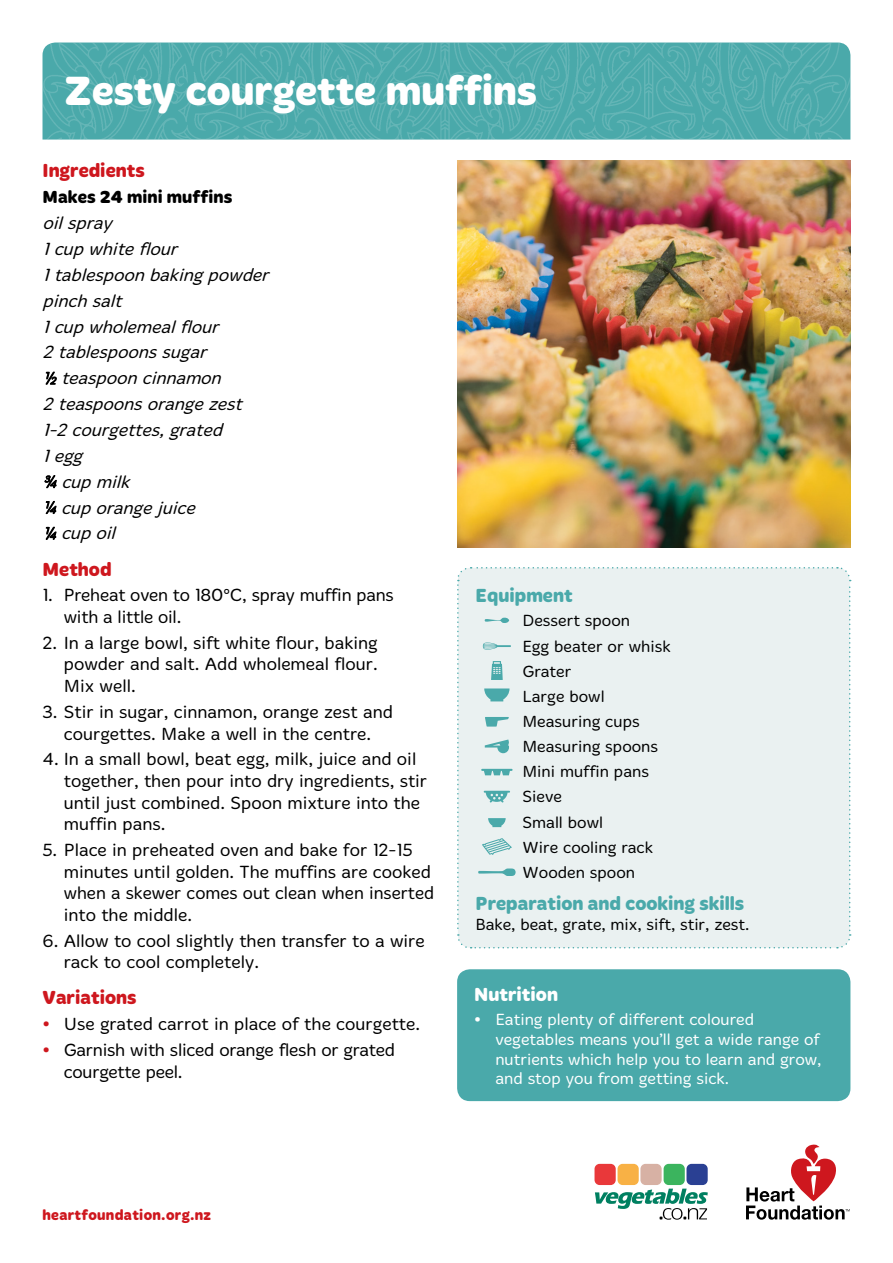
<style>
.page{position:relative;width:893px;height:1263px;background:#fff}
.page>*{position:absolute;margin:0;border:0;box-sizing:border-box;transform-origin:0 0}
.t1{font:700 42px "Merge";color:#fff}
.t2{font:700 19.5px "Merge";color:#4aa9aa}
.t3{font:700 19.5px "Merge";color:#ce171e}
.t4{font:700 19.5px "Merge";color:#fff}
.t5{font:300 18px/21.6px "Merge";color:#000}
.t6{font:italic 300 18px/25.8px "Merge";color:#000}
.t7{font:700 18px "Merge";letter-spacing:.005em;color:#000}
.t8{font:300 16.5px/25.2px "Merge";color:#000}
.t9{font:300 16.5px/19.8px "Merge";color:#fff}
.t10{font:700 15px "Merge";letter-spacing:.02em;color:#ce171e}
.s1{font-weight:400}
.s2{font-size:30px}
.s3{font-weight:700;color:#ce171e}
.s4{font-weight:700}
</style>
<div class="page">
<svg style="left:746px;top:1144px;width:104px;height:76px"></svg>
<div style="left:686px;top:1164px;width:22px;height:21px;background:#2a4093;border-radius:5px"></div>
<div style="left:664px;top:1164px;width:21px;height:21px;background:#3bb45e;border-radius:5px"></div>
<div style="left:640px;top:1164px;width:22px;height:21px;background:#d7b1a4;border-radius:5px"></div>
<div style="left:617px;top:1164px;width:22px;height:21px;background:#f8b145;border-radius:5px"></div>
<div style="left:594px;top:1164px;width:22px;height:21px;background:#e9383a;border-radius:5px"></div>
<svg style="left:595px;top:1188px;width:113px;height:32px"></svg>
<img style="left:457px;top:161px;width:393px;height:386px">
<img style="left:43px;top:43px;width:807px;height:97px">
<svg style="left:46px;top:372px;width:11px;height:13px"></svg>
<svg style="left:45px;top:475px;width:12px;height:13px"></svg>
<svg style="left:46px;top:501px;width:10px;height:13px"></svg>
<svg style="left:46px;top:527px;width:10px;height:13px"></svg>
<div style="left:457px;top:969px;width:393px;height:132px;background:#4aa9aa;border-radius:13px"></div>
<div style="left:457px;top:567px;width:394px;height:382px;background:#eaf1f1"></div>
<h1 class="t1" style="left:64px;top:67px;width:475px">Zesty courgette muffins</h1>
<p class="t3" style="left:43px;top:159px;width:104px">Ingredients</p>
<p class="t7" style="left:43px;top:186px;width:191px">Makes 24 mini muffins</p>
<p class="t6" style="left:43px;top:210px;width:233px">oilspray<br>1cupwhiteflour<br>1tablespoonbakingpowder pinchsalt<br>1cupwholemealflour<br>2tablespoonssugar<br><span class="s1">½</span> teaspooncinnamon<br>2teaspoonsorangezest<br>1-2courgettes,grated<br>1egg<br><span class="s1">¾</span> cupmilk<br><span class="s1">¼</span> cuporangejuice<br><span class="s1">¼</span> cupoil</p>
<p class="t3" style="left:43px;top:558px;width:71px">Method</p>
<p class="t5" style="left:64px;top:585px;width:331px;text-indent:-21px">1. Preheat oven to 180<span class="s2">°</span>C, spray muffin pans with a little oil.</p>
<p class="t5" style="left:64px;top:632px;width:316px;text-align:justify;text-indent:-21px">2. In a large bowl, sift white flour, baking powder and salt. Add wholemeal flour.<br>Mix well.</p>
<p class="t5" style="left:43px;top:701px;width:352px;text-align:center">3. Stir in sugar, cinnamon, orange zest and courgettes. Make a well in the centre.</p>
<p class="t5" style="left:64px;top:749px;width:365px;text-indent:-21px">4. In a small bowl, beat egg, milk, juice and oil together, then pour into dry ingredients, stir until just combined. Spoon mixture into the muffin pans.</p>
<p class="t5" style="left:64px;top:839px;width:372px;text-indent:-21px">5. Place in preheated oven and bake for 12-15 minutes until golden. The muffins are cooked when a skewer comes out clean when inserted into the middle.</p>
<p class="t5" style="left:64px;top:930px;width:362px;text-indent:-21px">6. Allow to cool slightly then transfer to a wire rack to cool completely.</p>
<p class="t3" style="left:43px;top:986px;width:95px">Variations</p>
<p class="t5" style="left:43px;top:1014px;width:379px"><span class="s3">•</span> Use grated carrot in place of the courgette.</p>
<p class="t5" style="left:64px;top:1039px;width:333px;text-indent:-21px"><span class="s3">•</span> Garnish with sliced orange flesh or grated courgette peel.</p>
<p class="t2" style="left:476px;top:584px;width:99px">Equipment</p>
<p class="t8" style="left:522px;top:608px;width:150px">Dessert spoon<br>Egg beater or whisk<br>Grater<br>Large bowl<br>Measuring cups<br>Measuring spoons<br>Mini muffin pans<br>Sieve<br>Small bowl<br>Wire cooling rack<br>Wooden spoon</p>
<p class="t2" style="left:476px;top:892px;width:270px">Preparation and cooking skills</p>
<p class="t8" style="left:476px;top:912px;width:275px">Bake, beat, grate, mix, sift, stir, zest.</p>
<p class="t4" style="left:474px;top:983px;width:85px">Nutrition</p>
<p class="t9" style="left:495px;top:1010px;width:328px;text-indent:-21px"><span class="s4">•</span> Eating plenty of different coloured vegetables means you’ll get a wide range of nutrients which help you to learn and grow, and stop you from getting sick.</p>
<p class="t10" style="left:43px;top:1207px;width:170px">heartfoundation.org.nz</p>
</div>
